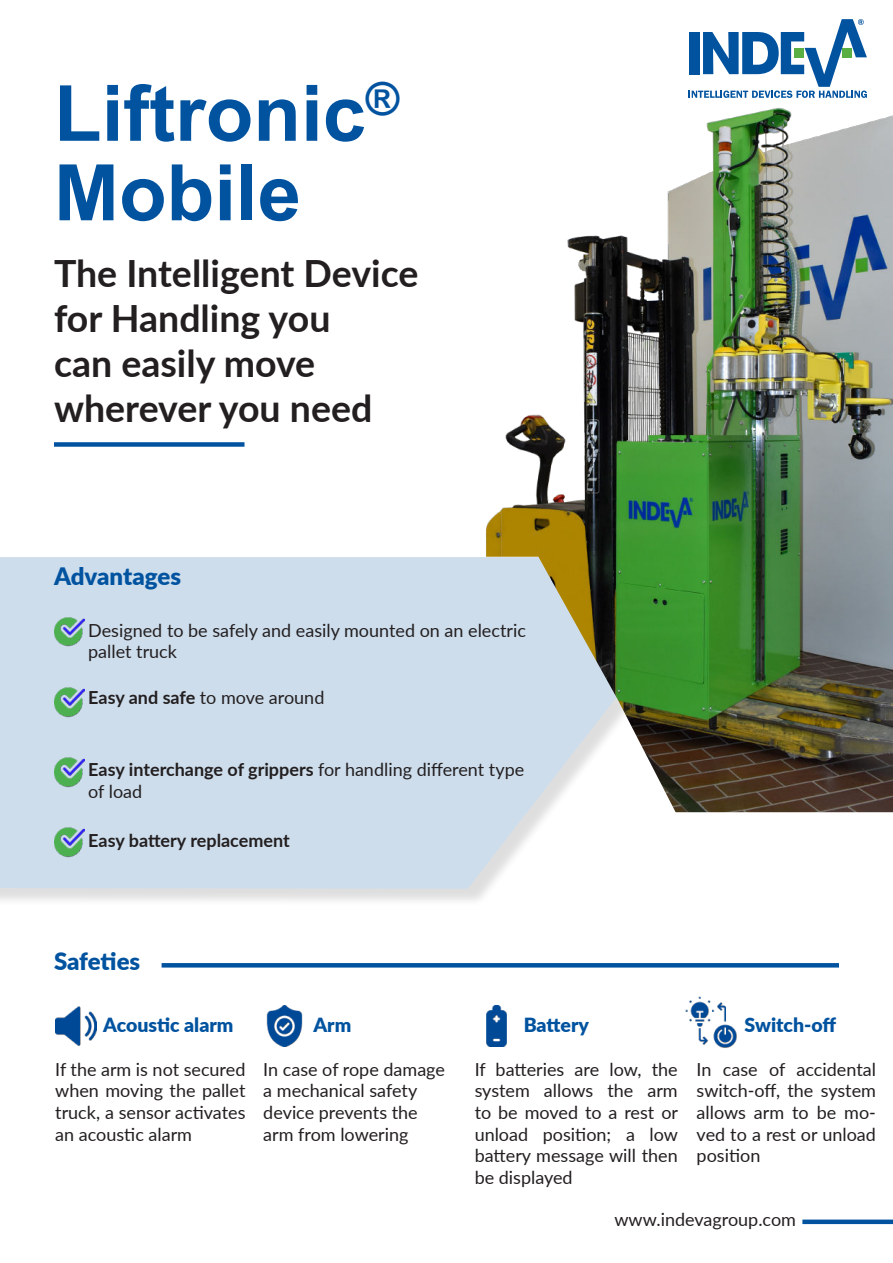
<style>
.page{position:relative;width:893px;height:1263px;background:#fff}
.page>*{position:absolute;margin:0;border:0;box-sizing:border-box;transform-origin:0 0}
.t1{font:700 78px/79.5px "Arial";color:#0153a0}
.t2{font:700 37.5px/45px "Lato";color:#231f20}
.t3{font:900 24px "Lato";letter-spacing:-.005em;color:#0153a0}
.t4{font:900 19.5px "Lato";color:#0153a0}
.t5{font:18px/21.6px "Lato";color:#231f20}
.t6{font:700 18px "Lato";color:#231f20}
.s1{font-weight:700}
</style>
<div class="page">
<div style="left:0;top:559px;width:635px;height:349px;background:#231f20;opacity:.75"></div>
<div style="left:0;top:557px;width:617px;height:332px;background:#cdddec"></div>
<img style="left:385px;top:107px;width:508px;height:705px">
<div style="left:54px;top:442px;width:190px;height:5px;background:#0153a0"></div>
<div style="left:802px;top:1219px;width:91px;height:5px;background:#0153a0"></div>
<svg style="left:162px;top:963px;width:677px;height:4px;background:#0555a1"></svg>
<img style="left:54px;top:616px;width:31px;height:31px">
<img style="left:54px;top:686px;width:31px;height:31px">
<img style="left:54px;top:756px;width:31px;height:31px">
<img style="left:54px;top:826px;width:31px;height:31px">
<img style="left:56px;top:1006px;width:40px;height:40px">
<img style="left:266px;top:1005px;width:37px;height:41px">
<img style="left:486px;top:1005px;width:21px;height:41px">
<img style="left:685px;top:996px;width:52px;height:52px">
<svg style="left:689px;top:19px;width:178px;height:79px"></svg>
<h1 class="t1" style="left:54px;top:74px;width:347px">Liftronic<sup>®<br></sup>Mobile</h1>
<h2 class="t2" style="left:54px;top:254px;width:366px">The Intelligent Device for Handling you<br>can easily move wherever you need</h2>
<h3 class="t3" style="left:54px;top:567px;width:129px">Advantages</h3>
<p class="t5" style="left:88px;top:621px;width:439px">Designed to be safely and easily mounted on an electric pallet truck</p>
<p class="t5" style="left:88px;top:687px;width:238px"><span class="s1">Easy and safe</span> to move around</p>
<p class="t5" style="left:88px;top:758px;width:437px"><span class="s1">Easy interchange of grippers</span> for handling different type of load</p>
<p class="t6" style="left:88px;top:827px;width:203px">Easy battery replacement</p>
<h3 class="t3" style="left:54px;top:943px;width:88px">Safeties</h3>
<p class="t4" style="left:103px;top:1010px;width:132px">Acoustic alarm</p>
<p class="t5" style="left:55px;top:1060px;width:192px;text-align:justify">If the arm is not secured when moving the pallet truck, a sensor activates an acoustic alarm</p>
<p class="t4" style="left:313px;top:1010px;width:39px">Arm</p>
<p class="t4" style="left:524px;top:1010px;width:67px">Battery</p>
<p class="t4" style="left:745px;top:1010px;width:93px">Switch-off</p>
<p class="t5" style="left:263px;top:1060px;width:183px">In case of rope damage a mechanical safety device prevents the arm from lowering</p>
<p class="t5" style="left:475px;top:1058px;width:205px;text-align:justify">If batteries are low, the system allows the arm to be moved to a rest or unload position; a low battery message will then be displayed</p>
<p class="t5" style="left:697px;top:1060px;width:181px;text-align:justify">In case of accidental switch-off, the system allows arm to be mo&shy;ved to a rest or unload position</p>
<p class="t5" style="left:614px;top:1210px;width:183px">www.indevagroup.com</p>
</div>
